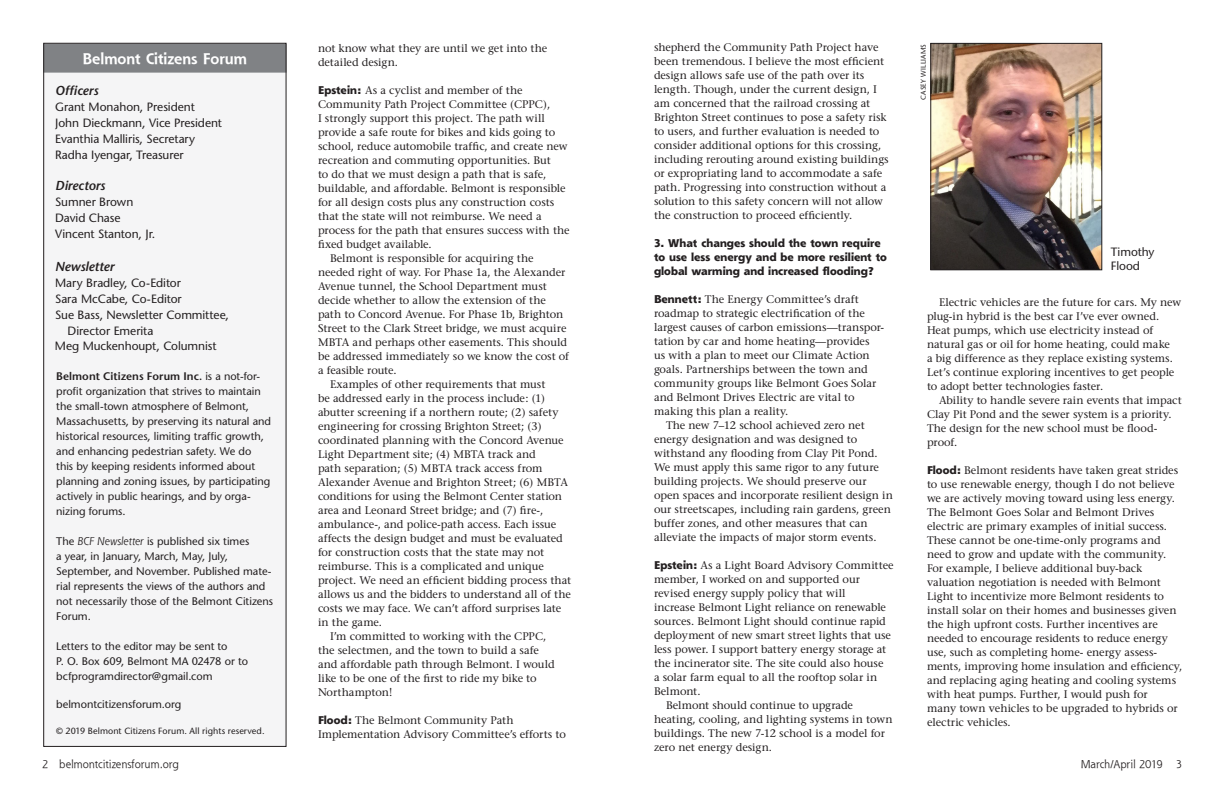
<style>
.page{position:relative;width:1224px;height:792px;background:#fff}
.page>*{position:absolute;margin:0;border:0;box-sizing:border-box;transform-origin:0 0}
.box_top_no_space{font:700 15px "Shannon";letter-spacing:-.005em;color:#fff}
.box_ital_head{font:italic 600 13px "Stone Sans";color:#231f20}
.box_body_indent{font:12px "Stone Sans";letter-spacing:-.005em;color:#231f20}
.caption_big{font:12px/14px "Stone Sans";letter-spacing:-.005em;color:#231f20}
.body_1st{font:11px/14px "Stone Serif";letter-spacing:-.005em;color:#231f20}
.body{font:11px/14px "Stone Serif";letter-spacing:-.005em;color:#231f20}
.box_body{font:11px/15px "Stone Sans";color:#231f20}
.Q_A_titles{font:800 11px/14px "Shannon";color:#231f20}
.t1{font:11px "Shannon";letter-spacing:-.01em;color:#231f20}
.box_body-2{font:9px "Stone Sans";letter-spacing:.01em;color:#231f20}
.photo_credit{font:7px "Stone Sans";letter-spacing:.035em;color:#231f20}
.s1{font-weight:600}
.s2{font-family:"Shannon";font-style:italic}
.s3{font-family:"Shannon";font-weight:800}
</style>
<div class="page">
<div style="left:44px;top:43px;width:242px;height:703px;background:#f5f5f6"></div>
<div style="left:43px;top:44px;width:244px;height:29px;background:#808285"></div>
<div style="left:43px;top:43px;width:244px;height:704px;border:1px solid #231f20"></div>
<img style="left:933px;top:45px;width:167px;height:223px">
<div style="left:931px;top:43px;width:171px;height:227px;border:1px solid #231f20"></div>
<p class="box_top_no_space" style="left:83px;top:49px;width:166px">Belmont Citizens Forum</p>
<p class="box_ital_head" style="left:55px;top:82px;width:45px">Officers</p>
<p class="box_body_indent" style="left:55px;top:99px;width:141px">Grant Monahon, President</p>
<p class="box_body_indent" style="left:55px;top:115px;width:168px">John Dieckmann, Vice President</p>
<p class="box_body_indent" style="left:55px;top:131px;width:141px">Evanthia Malliris, Secretary</p>
<p class="box_body_indent" style="left:55px;top:147px;width:130px">Radha Iyengar, Treasurer</p>
<p class="box_ital_head" style="left:55px;top:177px;width:52px">Directors</p>
<p class="box_body_indent" style="left:55px;top:194px;width:80px">Sumner Brown</p>
<p class="box_body_indent" style="left:55px;top:210px;width:67px">David Chase</p>
<p class="box_body_indent" style="left:55px;top:226px;width:102px">Vincent Stanton, Jr.</p>
<p class="box_ital_head" style="left:55px;top:258px;width:61px">Newsletter</p>
<p class="box_body_indent" style="left:55px;top:275px;width:127px">Mary Bradley, Co-Editor</p>
<p class="box_body_indent" style="left:55px;top:291px;width:128px">Sara McCabe, Co-Editor</p>
<p class="box_body_indent" style="left:55px;top:307px;width:175px">Sue Bass, Newsletter Committee,</p>
<p class="box_body_indent" style="left:68px;top:323px;width:87px">Director Emerita</p>
<p class="box_body_indent" style="left:55px;top:338px;width:163px">Meg Muckenhoupt, Columnist</p>
<p class="box_body" style="left:56px;top:368px;width:216px"><span class="s1">Belmont Citizens Forum Inc.</span> is a not-for&shy;profit organization that strives to maintain the small-town atmosphere of Belmont, Massachusetts, by preserving its natural and historical resources, limiting traffic growth, and enhancing pedestrian safety. We do this by keeping residents informed about planning and zoning issues, by participating actively in public hearings, and by orga&shy;nizing forums.</p>
<p class="box_body" style="left:56px;top:533px;width:218px">The <span class="s2">BCF Newsletter</span> is published six times<br>a year, in January, March, May, July, September, and November. Published mate&shy;rial represents the views of the authors and not necessarily those of the Belmont Citizens Forum.</p>
<p class="box_body" style="left:56px;top:638px;width:173px">Letters to the editor may be sent to</p>
<p class="box_body" style="left:56px;top:653px;width:193px">P. O. Box 609, Belmont MA 02478 or to bcfprogramdirector@gmail.com</p>
<p class="box_body" style="left:56px;top:696px;width:127px">belmontcitizensforum.org</p>
<p class="box_body-2" style="left:56px;top:725px;width:210px">© 2019 Belmont Citizens Forum. All rights reserved.</p>
<p class="body" style="left:318px;top:41px;width:231px">not know what they are until we get into the detailed design.</p>
<p class="body_1st" style="left:318px;top:83px;width:253px"><span class="s3">Epstein:</span> As a cyclist and member of the Community Path Project Committee (CPPC),<br>I strongly support this project. The path will provide a safe route for bikes and kids going to school, reduce automobile traffic, and create new recreation and commuting opportunities. But<br>to do that we must design a path that is safe, buildable, and affordable. Belmont is responsible for all design costs plus any construction costs that the state will not reimburse. We need a process for the path that ensures success with the fixed budget available.</p>
<p class="body" style="left:318px;top:251px;width:253px;text-indent:12px">Belmont is responsible for acquiring the needed right of way. For Phase 1a, the Alexander Avenue tunnel, the School Department must decide whether to allow the extension of the path to Concord Avenue. For Phase 1b, Brighton Street to the Clark Street bridge, we must acquire MBTA and perhaps other easements. This should be addressed immediately so we know the cost of a feasible route.</p>
<p class="body" style="left:318px;top:377px;width:255px;text-indent:12px">Examples of other requirements that must<br>be addressed early in the process include: (1) abutter screening if a northern route; (2) safety engineering for crossing Brighton Street; (3) coordinated planning with the Concord Avenue Light Department site; (4) MBTA track and<br>path separation; (5) MBTA track access from Alexander Avenue and Brighton Street; (6) MBTA conditions for using the Belmont Center station area and Leonard Street bridge; and (7) fire-, ambulance-, and police-path access. Each issue affects the design budget and must be evaluated for construction costs that the state may not reimburse. This is a complicated and unique project. We need an efficient bidding process that allows us and the bidders to understand all of the costs we may face. We can’t afford surprises late in the game.</p>
<p class="body" style="left:318px;top:629px;width:238px;text-indent:12px">I’m committed to working with the CPPC, the selectmen, and the town to build a safe and affordable path through Belmont. I would like to be one of the first to ride my bike to Northampton!</p>
<p class="body_1st" style="left:318px;top:713px;width:249px"><span class="s3">Flood:</span> The Belmont Community Path<br>Implementation Advisory Committee’s efforts to</p>
<p class="body_1st" style="left:654px;top:41px;width:236px">shepherd the Community Path Project have been tremendous. I believe the most efficient design allows safe use of the path over its length. Though, under the current design, I am concerned that the railroad crossing at Brighton Street continues to pose a safety risk to users, and further evaluation is needed to consider additional options for this crossing, including rerouting around existing buildings or expropriating land to accommodate a safe path. Progressing into construction without a solution to this safety concern will not allow the construction to proceed efficiently.</p>
<p class="Q_A_titles" style="left:654px;top:236px;width:235px">3. What changes should the town require to use less energy and be more resilient to global warming and increased flooding?</p>
<p class="body_1st" style="left:654px;top:293px;width:232px"><span class="s3">Bennett:</span> The Energy Committee’s draft roadmap to strategic electrification of the largest causes of carbon emissions—transpor&shy;tation by car and home heating—provides<br>us with a plan to meet our Climate Action goals. Partnerships between the town and community groups like Belmont Goes Solar and Belmont Drives Electric are vital to making this plan a reality.</p>
<p class="body" style="left:654px;top:419px;width:241px;text-indent:12px">The new 7–12 school achieved zero net energy designation and was designed to withstand any flooding from Clay Pit Pond.<br>We must apply this same rigor to any future building projects. We should preserve our open spaces and incorporate resilient design in our streetscapes, including rain gardens, green buffer zones, and other measures that can alleviate the impacts of major storm events.</p>
<p class="body_1st" style="left:654px;top:559px;width:241px"><span class="s3">Epstein:</span> As a Light Board Advisory Committee member, I worked on and supported our revised energy supply policy that will<br>increase Belmont Light reliance on renewable sources. Belmont Light should continue rapid deployment of new smart street lights that use less power. I support battery energy storage at the incinerator site. The site could also house<br>a solar farm equal to all the rooftop solar in Belmont.</p>
<p class="body" style="left:654px;top:699px;width:240px;text-indent:12px">Belmont should continue to upgrade heating, cooling, and lighting systems in town buildings. The new 7-12 school is a model for zero net energy design.</p>
<p class="photo_credit" style="left:919px;top:100px;width:58px;rotate:-90deg">CASEY WILLIAMS</p>
<p class="caption_big" style="left:1111px;top:244px;width:45px">Timothy<br>Flood</p>
<p class="body" style="left:927px;top:295px;width:256px;text-indent:12px">Electric vehicles are the future for cars. My new plug-in hybrid is the best car I’ve ever owned.<br>Heat pumps, which use electricity instead of natural gas or oil for home heating, could make<br>a big difference as they replace existing systems.<br>Let’s continue exploring incentives to get people to adopt better technologies faster.</p>
<p class="body" style="left:927px;top:393px;width:256px;text-indent:12px">Ability to handle severe rain events that impact Clay Pit Pond and the sewer system is a priority.<br>The design for the new school must be flood&shy;proof.</p>
<p class="body_1st" style="left:927px;top:463px;width:257px"><span class="s3">Flood:</span> Belmont residents have taken great strides to use renewable energy, though I do not believe we are actively moving toward using less energy.<br>The Belmont Goes Solar and Belmont Drives electric are primary examples of initial success.<br>These cannot be one-time-only programs and need to grow and update with the community.<br>For example, I believe additional buy-back valuation negotiation is needed with Belmont Light to incentivize more Belmont residents to install solar on their homes and businesses given the high upfront costs. Further incentives are needed to encourage residents to reduce energy use, such as completing home- energy assess&shy;ments, improving home insulation and efficiency, and replacing aging heating and cooling systems with heat pumps. Further, I would push for<br>many town vehicles to be upgraded to hybrids or electric vehicles.</p>
<p class="t1" style="left:42px;top:757px;width:138px">2 belmontcitizensforum.org</p>
<p class="t1" style="left:1081px;top:757px;width:103px">March/April 2019 3</p>
</div>
